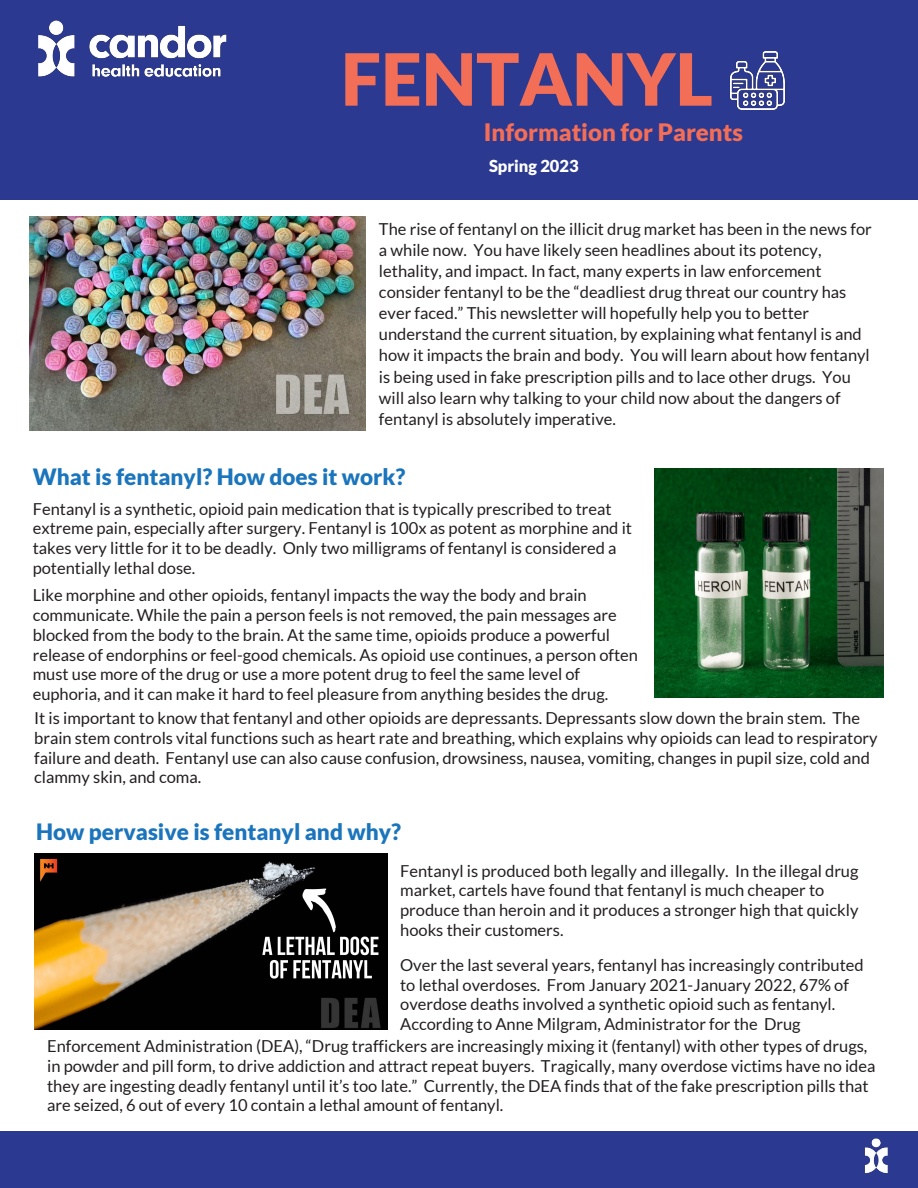
<style>
.page{position:relative;width:918px;height:1188px;background:#fff}
.page>*{position:absolute;margin:0;border:0;box-sizing:border-box;transform-origin:0 0}
.t1{font:900 72px "Lato";color:#f36e57}
.t2{font:900 24px "Lato";color:#f36e57}
.t3{font:900 22.5px "Lato";color:#1b75bc}
.t4{font:16.5px/19.8px "Lato";color:#231f20}
.t5{font:16.5px/19.8px "Lato";color:#221e1f}
.t6{font:900 16.5px "Lato";color:#fff}
</style>
<div class="page">
<div style="left:0;top:1px;width:918px;height:198px;background:#2b3990"></div>
<img style="left:726px;top:49px;width:63px;height:63px">
<img style="left:19px;top:7px;width:223px;height:88px">
<img style="left:29px;top:216px;width:336px;height:214px">
<img style="left:654px;top:468px;width:229px;height:230px">
<img style="left:35px;top:853px;width:353px;height:177px">
<div style="left:0;top:1131px;width:918px;height:57px;background:#2b3990"></div>
<img style="left:850px;top:1131px;width:52px;height:55px">
<h1 class="t1" style="left:341px;top:37px;width:373px">FENTANYL</h1>
<h2 class="t2" style="left:484px;top:118px;width:261px">Information for Parents</h2>
<p class="t6" style="left:489px;top:156px;width:91px">Spring 2023</p>
<p class="t4" style="left:379px;top:219px;width:494px;line-height:21px">The rise of fentanyl on the illicit drug market has been in the news for a while now. You have likely seen headlines about its potency, lethality, and impact. In fact, many experts in law enforcement consider fentanyl to be the “deadliest drug threat our country has ever faced.” This newsletter will hopefully help you to better understand the current situation, by explaining what fentanyl is and how it impacts the brain and body. You will learn about how fentanyl is being used in fake prescription pills and to lace other drugs. You will also learn why talking to your child now about the dangers of fentanyl is absolutely imperative.</p>
<h3 class="t3" style="left:33px;top:464px;width:374px">What is fentanyl? How does it work?</h3>
<p class="t4" style="left:33px;top:499px;width:601px">Fentanyl is a synthetic, opioid pain medication that is typically prescribed to treat extreme pain, especially after surgery. Fentanyl is 100x as potent as morphine and it takes very little for it to be deadly. Only two milligrams of fentanyl is considered a potentially lethal dose.</p>
<p class="t4" style="left:33px;top:585px;width:607px">Like morphine and other opioids, fentanyl impacts the way the body and brain communicate. While the pain a person feels is not removed, the pain messages are blocked from the body to the brain. At the same time, opioids produce a powerful release of endorphins or feel-good chemicals. As opioid use continues, a person often must use more of the drug or use a more potent drug to feel the same level of euphoria, and it can make it hard to feel pleasure from anything besides the drug.</p>
<p class="t5" style="left:34px;top:708px;width:845px">It is important to know that fentanyl and other opioids are depressants. Depressants slow down the brain stem. The brain stem controls vital functions such as heart rate and breathing, which explains why opioids can lead to respiratory failure and death. Fentanyl use can also cause confusion, drowsiness, nausea, vomiting, changes in pupil size, cold and clammy skin, and coma.</p>
<h3 class="t3" style="left:36px;top:818px;width:366px">How pervasive is fentanyl and why?</h3>
<p class="t4" style="left:400px;top:861px;width:460px">Fentanyl is produced both legally and illegally. In the illegal drug market, cartels have found that fentanyl is much cheaper to produce than heroin and it produces a stronger high that quickly hooks their customers.</p>
<p class="t4" style="left:400px;top:955px;width:465px">Over the last several years, fentanyl has increasingly contributed to lethal overdoses. From January 2021-January 2022, 67% of overdose deaths involved a synthetic opioid such as fentanyl.<br>According to Anne Milgram, Administrator for the Drug</p>
<p class="t5" style="left:47px;top:1036px;width:830px">Enforcement Administration (DEA), “Drug traffickers are increasingly mixing it (fentanyl) with other types of drugs, in powder and pill form, to drive addiction and attract repeat buyers. Tragically, many overdose victims have no idea they are ingesting deadly fentanyl until it’s too late.” Currently, the DEA finds that of the fake prescription pills that are seized, 6 out of every 10 contain a lethal amount of fentanyl.</p>
</div>
